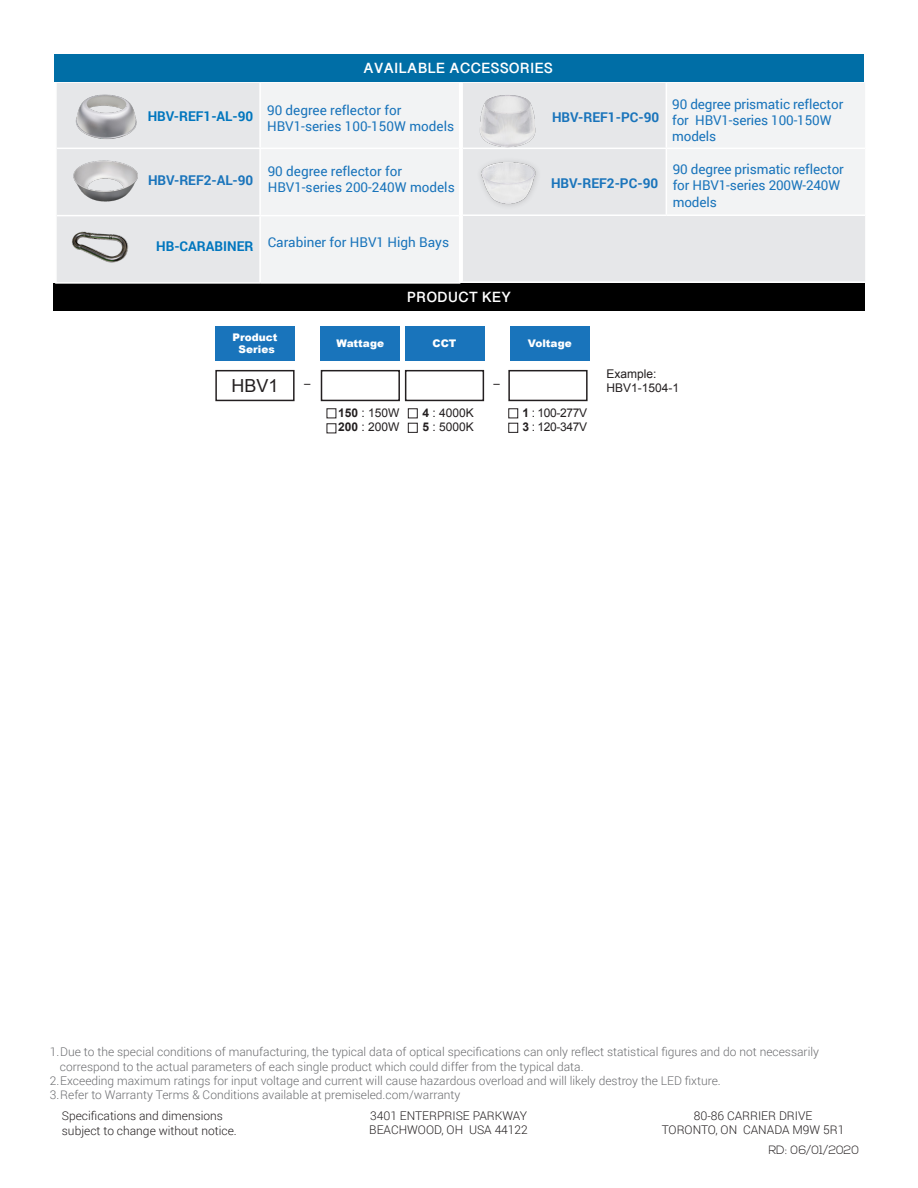
<style>
.page{position:relative;width:918px;height:1188px;background:#fff}
.page>*{position:absolute;margin:0;border:0;box-sizing:border-box;transform-origin:0 0}
.t1{font:18px "Arial";color:#231f20}
.t2{font:300 18px "Nexa";color:#231f20}
.t3{font:700 15px "Myanmar Sangam MN";color:#fff}
.t4{font:13.5px/16.2px "Roboto";letter-spacing:-.01em;color:#1974bb}
.t5{font:700 13.5px "Roboto";color:#1974bb}
.LED_and_Driver_Spec{font:700 13.5px "Roboto";color:#0076be}
.OVERVIEW-TEXT{font:300 12px "Roboto";color:#6c6d70}
.t6{font:300 12px "Roboto";color:#231f20}
.t7{font:12px "Arial";color:#231f20}
.t8{font:300 12px "Nexa";color:#231f20}
.t9{font:900 10.5px "Arial";color:#fff}
.s1{font-weight:700}
</style>
<div class="page">
<div style="left:53px;top:284px;width:812px;height:27px;background:#000"></div>
<svg style="left:57px;top:83px;width:402px;height:199px"></svg>
<hr style="left:259px;top:83px;width:2px;height:65px;background:#fff">
<hr style="left:57px;top:148px;width:203px;height:1px;background:#fff">
<hr style="left:260px;top:148px;width:199px;height:1px;background:#fff">
<hr style="left:259px;top:149px;width:2px;height:66px;background:#fff">
<hr style="left:259px;top:216px;width:2px;height:66px;background:#fff">
<hr style="left:57px;top:215px;width:203px;height:1px;background:#fff">
<hr style="left:260px;top:215px;width:199px;height:1px;background:#fff">
<div style="left:463px;top:83px;width:402px;height:198px;background:#e6e7e9"></div>
<div style="left:667px;top:83px;width:198px;height:131px;background:#f2f3f4"></div>
<hr style="left:666px;top:83px;width:1px;height:65px;background:#fff">
<hr style="left:463px;top:148px;width:203px;height:1px;background:#fff">
<hr style="left:666px;top:148px;width:199px;height:1px;background:#fff">
<hr style="left:666px;top:149px;width:1px;height:65px;background:#fff">
<hr style="left:463px;top:214px;width:203px;height:2px;background:#fff">
<hr style="left:666px;top:214px;width:199px;height:2px;background:#fff">
<div style="left:54px;top:54px;width:810px;height:27px;background:#006ea6"></div>
<img style="left:71px;top:218px;width:58px;height:58px">
<img style="left:57px;top:94px;width:97px;height:54px">
<img style="left:60px;top:158px;width:89px;height:47px">
<img style="left:463px;top:87px;width:91px;height:75px">
<img style="left:467px;top:147px;width:86px;height:75px">
<div style="left:215px;top:370px;width:80px;height:31px;border:2px solid #231f20"></div>
<div style="left:321px;top:370px;width:79px;height:31px;border:2px solid #231f20"></div>
<div style="left:405px;top:370px;width:79px;height:31px;border:2px solid #231f20"></div>
<div style="left:508px;top:370px;width:80px;height:31px;border:2px solid #231f20"></div>
<div style="left:215px;top:326px;width:80px;height:35px;background:#1974bb"></div>
<div style="left:321px;top:326px;width:79px;height:35px;background:#1974bb"></div>
<div style="left:405px;top:326px;width:79px;height:35px;background:#1974bb"></div>
<div style="left:510px;top:326px;width:79px;height:35px;background:#1974bb"></div>
<div style="left:327px;top:408px;width:9px;height:10px;border:1px solid #231f20"></div>
<div style="left:327px;top:423px;width:9px;height:10px;border:1px solid #231f20"></div>
<div style="left:408px;top:408px;width:10px;height:10px;border:1px solid #231f20"></div>
<div style="left:408px;top:423px;width:10px;height:10px;border:1px solid #231f20"></div>
<div style="left:508px;top:408px;width:10px;height:10px;border:1px solid #231f20"></div>
<div style="left:508px;top:423px;width:10px;height:10px;border:1px solid #231f20"></div>
<p class="t3" style="left:363px;top:59px;width:191px">AVAILABLE ACCESSORIES</p>
<p class="LED_and_Driver_Spec" style="left:148px;top:107px;width:107px">HBV-REF1-AL-90</p>
<p class="t4" style="left:267px;top:101px;width:189px">90 degree reflector for<br>HBV1-series 100-150W models</p>
<p class="t5" style="left:552px;top:107px;width:109px">HBV-REF1-PC-90</p>
<p class="t5" style="left:148px;top:171px;width:107px">HBV-REF2-AL-90</p>
<p class="t4" style="left:268px;top:163px;width:189px">90 degree reflector for<br>HBV1-series 200-240W models</p>
<p class="LED_and_Driver_Spec" style="left:156px;top:236px;width:99px">HB-CARABINER</p>
<p class="t4" style="left:268px;top:234px;width:183px">Carabiner for HBV1 High Bays</p>
<p class="t5" style="left:551px;top:173px;width:109px">HBV-REF2-PC-90</p>
<p class="t4" style="left:672px;top:95px;width:173px">90 degree prismatic reflector</p>
<p class="t4" style="left:672px;top:111px;width:161px">for HBV1-series 100-150W</p>
<p class="t4" style="left:672px;top:128px;width:46px">models</p>
<p class="t4" style="left:673px;top:161px;width:173px">90 degree prismatic reflector</p>
<p class="t4" style="left:673px;top:177px;width:169px">for HBV1-series 200W-240W</p>
<p class="t4" style="left:673px;top:193px;width:46px">models</p>
<p class="t9" style="left:232px;top:329px;width:47px">Product</p>
<p class="t9" style="left:239px;top:342px;width:38px">Series</p>
<p class="t3" style="left:407px;top:288px;width:106px">PRODUCT KEY</p>
<p class="t9" style="left:337px;top:336px;width:49px">Wattage</p>
<p class="t9" style="left:433px;top:336px;width:25px">CCT</p>
<p class="t9" style="left:528px;top:336px;width:45px">Voltage</p>
<p class="t1" style="left:231px;top:374px;width:49px">HBV1</p>
<p class="t2" style="left:303px;top:373px;width:10px">-</p>
<p class="t2" style="left:493px;top:373px;width:10px">-</p>
<p class="t7" style="left:338px;top:405px;width:63px"><span class="s1">150</span> : 150W</p>
<p class="t7" style="left:338px;top:419px;width:63px"><span class="s1">200</span> : 200W</p>
<p class="t7" style="left:423px;top:405px;width:53px"><span class="s1">4</span> : 4000K</p>
<p class="t7" style="left:423px;top:419px;width:53px"><span class="s1">5</span> : 5000K</p>
<p class="t7" style="left:522px;top:405px;width:66px"><span class="s1">1</span> : 100-277V</p>
<p class="t7" style="left:522px;top:419px;width:66px"><span class="s1">3</span> : 120-347V</p>
<p class="t7" style="left:606px;top:365px;width:52px">Example:</p>
<p class="t7" style="left:606px;top:380px;width:74px">HBV1-1504-1</p>
<p class="OVERVIEW-TEXT" style="left:50px;top:1044px;width:771px">1.Due to the special conditions of manufacturing, the typical data of optical specifications can only reflect statistical figures and do not necessarily</p>
<p class="OVERVIEW-TEXT" style="left:60px;top:1058px;width:525px">correspond to the actual parameters of each single product which could differ from the typical data.</p>
<p class="OVERVIEW-TEXT" style="left:50px;top:1072px;width:673px">2.Exceeding maximum ratings for input voltage and current will cause hazardous overload and will likely destroy the LED fixture.</p>
<p class="OVERVIEW-TEXT" style="left:50px;top:1087px;width:412px">3.Refer to Warranty Terms &amp; Conditions available at premiseled.com/warranty</p>
<p class="t6" style="left:62px;top:1108px;width:163px">Specifications and dimensions</p>
<p class="t6" style="left:62px;top:1122px;width:176px">subject to change without notice.</p>
<p class="t6" style="left:370px;top:1107px;width:159px">3401 ENTERPRISE PARKWAY</p>
<p class="t6" style="left:369px;top:1121px;width:160px">BEACHWOOD, OH USA 44122</p>
<p class="t6" style="left:694px;top:1107px;width:120px">80-86 CARRIER DRIVE</p>
<p class="t6" style="left:662px;top:1121px;width:184px">TORONTO, ON CANADA M9W 5R1</p>
<p class="t8" style="left:768px;top:1143px;width:92px">RD: 06/01/2020</p>
</div>
